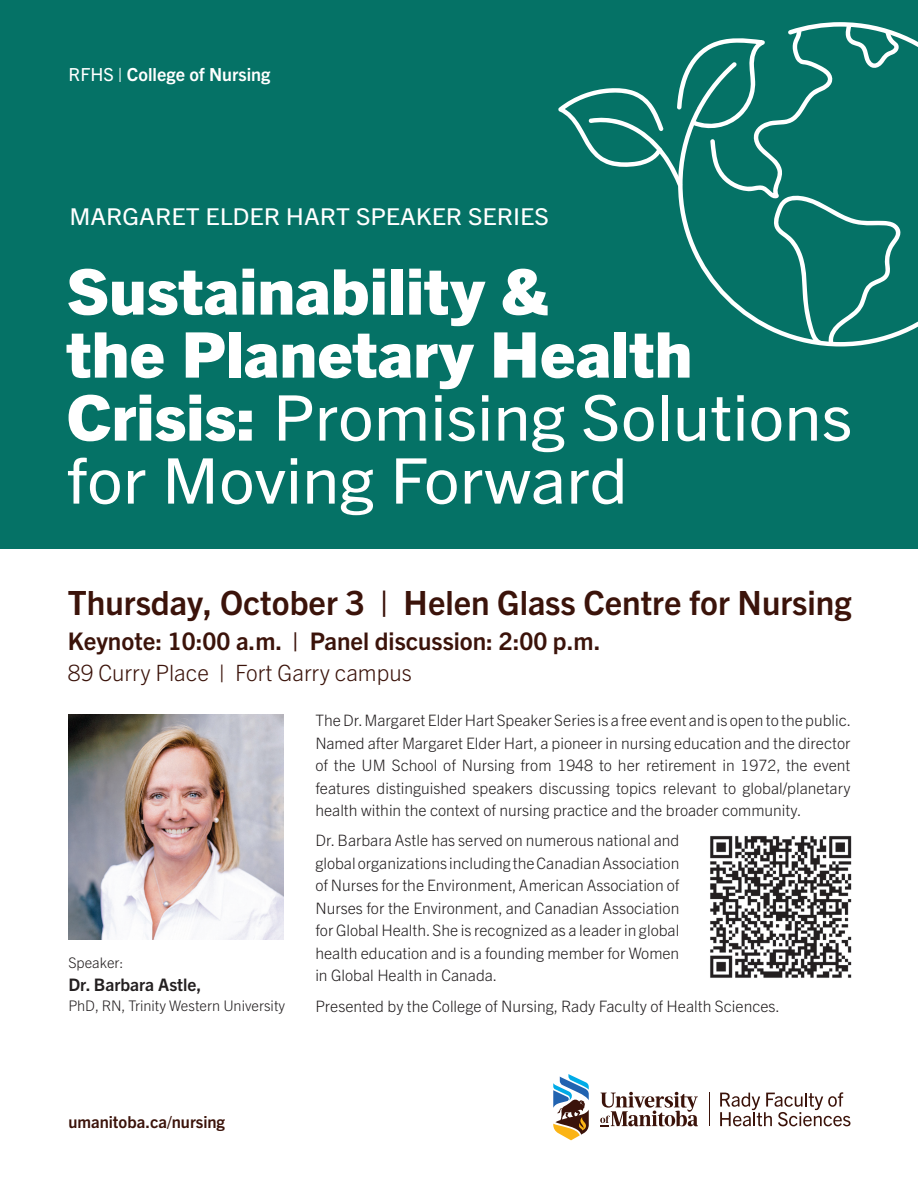
<style>
.page{position:relative;width:918px;height:1188px;background:#fff}
.page>*{position:absolute;margin:0;border:0;box-sizing:border-box;transform-origin:0 0}
.t1{font:800 63px/63px "Trade Gothic Next LT Pro";color:#fff;scale:1.08 1}
.t2{font:700 33.45px "Trade Gothic Next LT Pro";color:#3b130a}
.t3{font:700 24.3px "Trade Gothic Next LT Pro";color:#3b130a}
.t4{font:23.25px "Trade Gothic Next LT Pro";color:#fff;scale:1.08 1}
.t5{font:300 22.5px "Trade Gothic Next LT Pro";color:#3b130a}
.t6{font:700 18px "Trade Gothic Next LT Pro";color:#fff}
.t7{font:700 17.25px "Trade Gothic Next LT Pro";color:#231f20}
.t8{font:700 16.5px "Trade Gothic Next LT Pro";color:#3b130a}
.t9{font:300 15.75px/22.5px "Trade Gothic Next LT Pro";color:#231f20;text-align:justify}
.t10{font:300 14.7px "Trade Gothic Next LT Pro";color:#231f20}
.s1{font-weight:400}
</style>
<div class="page">
<div style="left:0;top:0;width:918px;height:549px;background:#057266"></div>
<svg style="left:812px;top:22px;width:106px;height:325px"></svg>
<svg style="left:558px;top:24px;width:343px;height:320px"></svg>
<img style="left:68px;top:715px;width:216px;height:225px">
<hr style="left:709px;top:1093px;width:1px;height:33px;background:#3b130a">
<svg style="left:600px;top:1092px;width:98px;height:34px"></svg>
<svg style="left:553px;top:1074px;width:36px;height:67px"></svg>
<svg style="left:720px;top:1092px;width:130px;height:34px"></svg>
<img style="left:710px;top:836px;width:142px;height:142px">
<p class="t6" style="left:69px;top:62px;width:203px"><span class="s1">RFHS |</span> College of Nursing</p>
<h3 class="t4" style="left:69px;top:200px;width:445px">MARGARET ELDER HART SPEAKER SERIES</h3>
<h1 class="t1" style="left:66px;top:256px;width:729px">Sustainability &amp;<br>the Planetary Health<br>Crisis: <span class="s1">Promising Solutions for Moving Forward</span></h1>
<h2 class="t2" style="left:68px;top:579px;width:785px">Thursday, October 3 | Helen Glass Centre for Nursing</h2>
<h3 class="t3" style="left:68px;top:624px;width:534px">Keynote: 10:00 a.m. | Panel discussion: 2:00 p.m.</h3>
<h3 class="t5" style="left:68px;top:657px;width:345px">89 Curry Place | Fort Garry campus</h3>
<p class="t10" style="left:68px;top:953px;width:57px">Speaker:</p>
<p class="t7" style="left:68px;top:973px;width:135px">Dr. Barbara Astle,</p>
<p class="t10" style="left:68px;top:995px;width:218px">PhD, RN, Trinity Western University</p>
<p class="t9" style="left:315px;top:708px;width:537px">The Dr. Margaret Elder Hart Speaker Series is a free event and is open to the public.<br>Named after Margaret Elder Hart, a pioneer in nursing education and the director of the UM School of Nursing from 1948 to her retirement in 1972, the event features distinguished speakers discussing topics relevant to global/planetary health within the context of nursing practice and the broader community.</p>
<p class="t9" style="left:315px;top:828px;width:366px">Dr. Barbara Astle has served on numerous national and global organizations including the Canadian Association of Nurses for the Environment, American Association of Nurses for the Environment, and Canadian Association for Global Health. She is recognized as a leader in global health education and is a founding member for Women in Global Health in Canada.</p>
<p class="t9" style="left:315px;top:994px;width:466px">Presented by the College of Nursing, Rady Faculty of Health Sciences.</p>
<p class="t8" style="left:68px;top:1110px;width:158px">umanitoba.ca/nursing</p>
</div>
